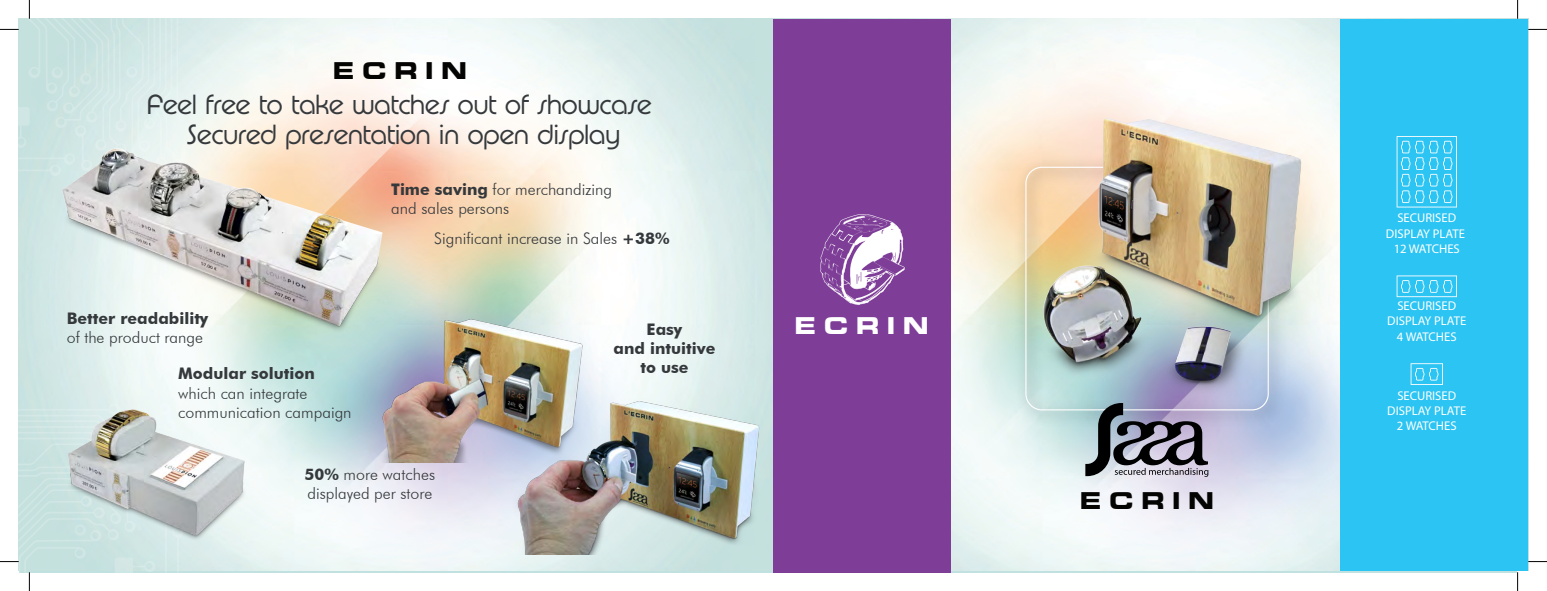
<style>
.page{position:relative;width:1547px;height:591px;background:#fff}
.page>*{position:absolute;margin:0;border:0;box-sizing:border-box;transform-origin:0 0}
.t1{font:300 29px/30.1px "Pump LT";color:#35393c;text-align:center}
.t2{font:21.5px "Thekla Bold Extended";letter-spacing:.4em;color:#040503}
.t3{font:21.5px "Thekla Bold Extended";letter-spacing:.4em;color:#fff}
.t4{font:300 16px/19.1px "Futura BT";color:#35393c}
.t5{font:700 16px/19.1px "Futura BT";color:#35393c;text-align:center}
.t6{font:12.75px/15.2px "Myriad Pro";color:#fff;text-align:center}
.s1{font-weight:700}
</style>
<div class="page">
<img style="left:951px;top:19px;width:389px;height:551px">
<div style="left:1340px;top:19px;width:188px;height:551px;background:#2bc4f3"></div>
<img style="left:1010px;top:403px;width:281px;height:29px">
<div style="left:773px;top:19px;width:178px;height:553px;background:#7e3e98"></div>
<svg style="left:1085px;top:403px;width:123px;height:73px;background:#7b7c8a"></svg>
<img style="left:19px;top:81px;width:421px;height:303px">
<img style="left:951px;top:88px;width:454px;height:315px">
<svg style="left:820px;top:214px;width:85px;height:91px"></svg>
<img style="left:508px;top:380px;width:265px;height:174px">
<img style="left:368px;top:305px;width:247px;height:157px">
<img style="left:19px;top:368px;width:296px;height:204px">
<svg style="left:1397px;top:136px;width:60px;height:71px"></svg>
<svg style="left:1397px;top:275px;width:60px;height:22px"></svg>
<svg style="left:1411px;top:363px;width:32px;height:21px"></svg>
<svg style="left:1528px;top:29px;width:19px;height:1px"></svg>
<svg style="left:1528px;top:560px;width:19px;height:2px"></svg>
<svg style="left:0;top:0;width:184px;height:176px"></svg>
<svg style="left:0;top:403px;width:184px;height:187px"></svg>
<svg style="left:1517px;top:0;width:1px;height:19px"></svg>
<svg style="left:1517px;top:572px;width:1px;height:18px"></svg>
<h2 class="t2" style="left:333px;top:54px;width:134px">ECRIN</h2>
<h1 class="t1" style="left:147px;top:89px;width:506px">Feel free to take watches out of showcase<br>Secured presentation in open display</h1>
<p class="t5" style="left:67px;top:308px;width:143px">Better readability</p>
<p class="t4" style="left:67px;top:327px;width:138px">of the product range</p>
<p class="t5" style="left:178px;top:364px;width:138px">Modular solution</p>
<p class="t4" style="left:178px;top:383px;width:175px">which can integrate communication campaign</p>
<p class="t4" style="left:391px;top:179px;width:223px"><span class="s1">Time saving</span> for merchandizing and sales persons</p>
<p class="t4" style="left:434px;top:228px;width:237px">Significant increase in Sales <span class="s1">+38%</span></p>
<p class="t5" style="left:614px;top:319px;width:103px">Easy<br>and intuitive to use</p>
<p class="t4" style="left:305px;top:464px;width:132px"><span class="s1">50%</span> more watches displayed per store</p>
<h2 class="t3" style="left:794px;top:309px;width:134px">ECRIN</h2>
<h2 class="t2" style="left:1080px;top:484px;width:134px">ECRIN</h2>
<p class="t6" style="left:1386px;top:210px;width:80px">SECURISED<br>DISPLAY PLATE<br>12 WATCHES</p>
<p class="t6" style="left:1387px;top:298px;width:80px">SECURISED<br>DISPLAY PLATE<br>4 WATCHES</p>
<p class="t6" style="left:1387px;top:387px;width:80px">SECURISED<br>DISPLAY PLATE<br>2 WATCHES</p>
</div>
